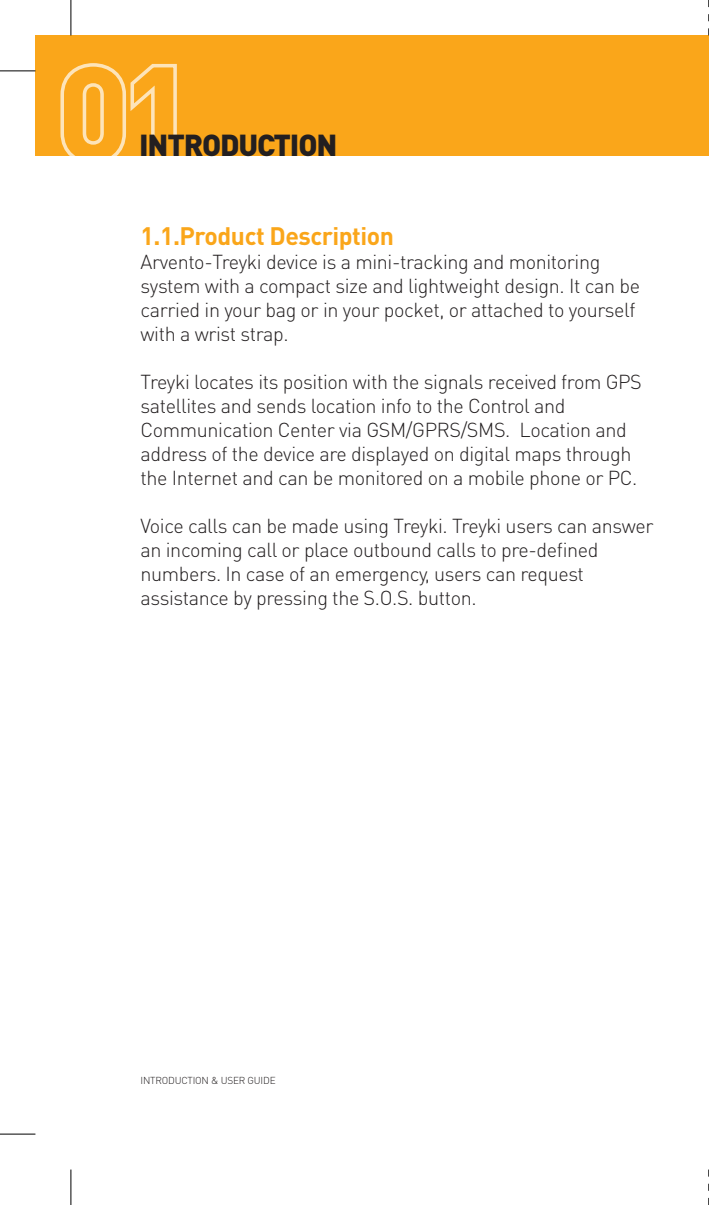
<style>
.page{position:relative;width:709px;height:1205px;background:#fff}
.page>*{position:absolute;margin:0;border:0;box-sizing:border-box;transform-origin:0 0}
.t1{font:900 30px "DIN Pro";letter-spacing:-.04em;color:#231f20}
.t2{font:700 25px "DIN Pro";letter-spacing:-.02em;color:#faa61a}
.t3{font:300 20px/24px "DIN Pro";letter-spacing:-.02em;color:#231f20}
.t4{font:300 10px "DIN Pro";letter-spacing:-.02em;color:#231f20}
</style>
<div class="page">
<div style="left:35px;top:35px;width:674px;height:121px;background:#faa61a"></div>
<svg style="left:60px;top:63px;width:117px;height:93px"></svg>
<hr style="left:0;top:70px;width:35px;height:1px;background:#000">
<hr style="left:0;top:1133px;width:35px;height:1px;background:#000">
<hr style="left:70px;top:0;width:1px;height:35px;background:#000">
<svg style="left:708px;top:0;width:1px;height:35px"></svg>
<hr style="left:70px;top:1169px;width:1px;height:36px;background:#000">
<svg style="left:708px;top:1169px;width:1px;height:36px"></svg>
<h1 class="t1" style="left:139px;top:125px;width:200px">INTRODUCTION</h1>
<p class="t2" style="left:140px;top:219px;width:255px">1.1.Product Description</p>
<p class="t3" style="left:140px;top:249px;width:501px">Arvento-Treyki device is a mini-tracking and monitoring system with a compact size and lightweight design. It can be carried in your bag or in your pocket, or attached to yourself with a wrist strap.</p>
<p class="t3" style="left:140px;top:369px;width:503px">Treyki locates its position with the signals received from GPS satellites and sends location info to the Control and Communication Center via GSM/GPRS/SMS. Location and address of the device are displayed on digital maps through the Internet and can be monitored on a mobile phone or PC.</p>
<p class="t3" style="left:140px;top:513px;width:514px">Voice calls can be made using Treyki. Treyki users can answer an incoming call or place outbound calls to pre-defined numbers. In case of an emergency, users can request assistance by pressing the S.O.S. button.</p>
<p class="t4" style="left:140px;top:1074px;width:137px">INTRODUCTION &amp; USER GUIDE</p>
</div>
